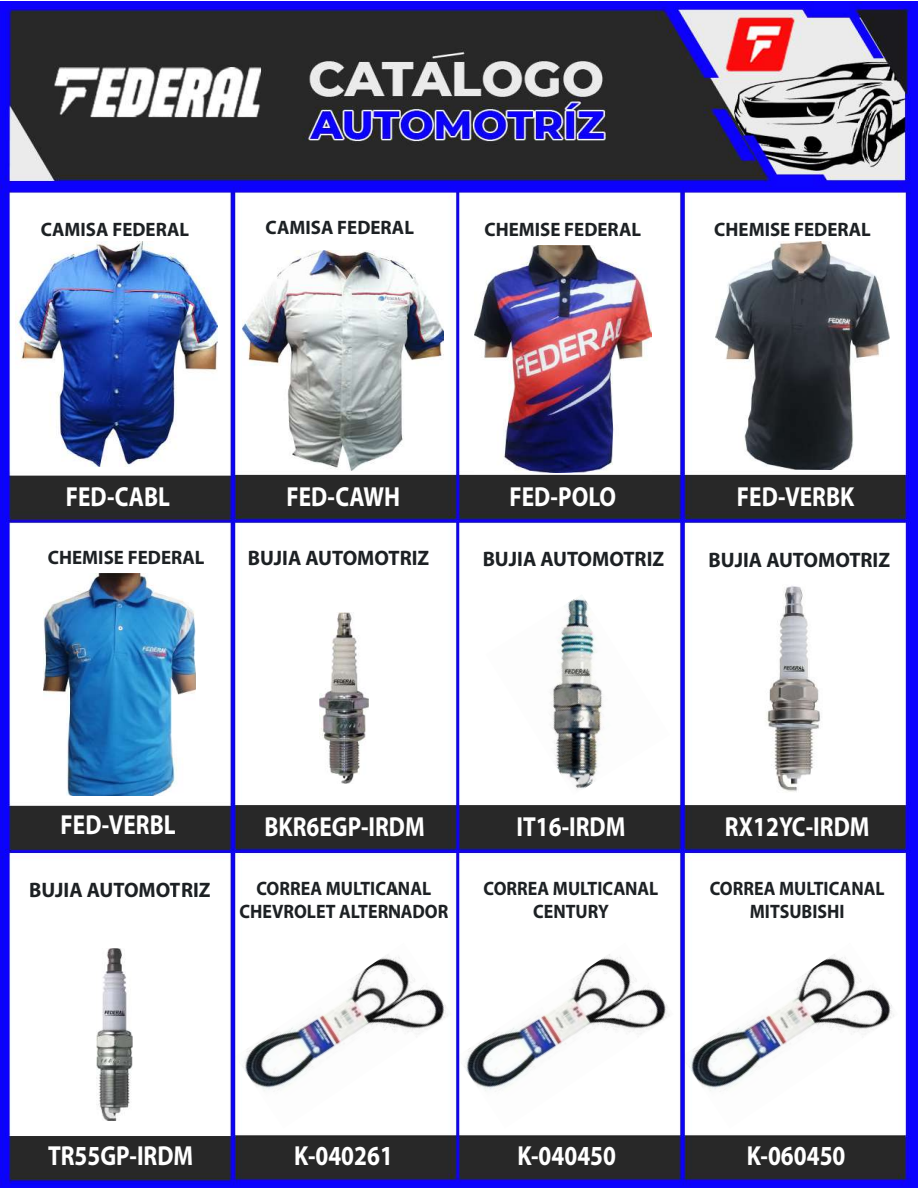
<style>
.page{position:relative;width:918px;height:1188px;background:#fff}
.page>*{position:absolute;margin:0;border:0;box-sizing:border-box;transform-origin:0 0}
.t1{font:27.6px "Myriad Variable Concept";letter-spacing:.205em;color:#fff;scale:.84 1}
.t2{font:21px "Myriad Variable Concept";letter-spacing:.22em;color:#1d2124}
.t3{font:19.5px/23.4px "Myriad Variable Concept";letter-spacing:.23em;color:#1d2124;text-align:center;scale:.92 1}
.t4{font:19.5px "Myriad Variable Concept";letter-spacing:.23em;color:#1d2124}
</style>
<div class="page">
<img style="left:0;top:2px;width:918px;height:1186px">
<img style="left:320px;top:612px;width:48px;height:171px">
<img style="left:486px;top:594px;width:184px;height:201px">
<img style="left:759px;top:584px;width:72px;height:210px">
<img style="left:97px;top:949px;width:36px;height:172px">
<img style="left:235px;top:943px;width:217px;height:185px">
<img style="left:457px;top:943px;width:217px;height:185px">
<img style="left:681px;top:943px;width:217px;height:185px">
<img style="left:474px;top:246px;width:177px;height:227px">
<img style="left:715px;top:242px;width:174px;height:228px">
<img style="left:44px;top:573px;width:152px;height:223px">
<img style="left:243px;top:251px;width:201px;height:219px">
<img style="left:15px;top:242px;width:202px;height:225px">
<p class="t4" style="left:41px;top:218px;width:146px">CAMISA FEDERAL</p>
<p class="t4" style="left:266px;top:216px;width:146px">CAMISA FEDERAL</p>
<p class="t4" style="left:484px;top:218px;width:155px">CHEMISE FEDERAL</p>
<p class="t4" style="left:714px;top:218px;width:155px">CHEMISE FEDERAL</p>
<p class="t1" style="left:66px;top:480px;width:120px">FED-CABL</p>
<p class="t1" style="left:286px;top:480px;width:130px">FED-CAWH</p>
<p class="t1" style="left:509px;top:480px;width:120px">FED-POLO</p>
<p class="t1" style="left:737px;top:480px;width:135px">FED-VERBK</p>
<p class="t4" style="left:48px;top:546px;width:155px">CHEMISE FEDERAL</p>
<p class="t2" style="left:248px;top:546px;width:178px">BUJIA AUTOMOTRIZ</p>
<p class="t2" style="left:483px;top:547px;width:178px">BUJIA AUTOMOTRIZ</p>
<p class="t2" style="left:709px;top:548px;width:178px">BUJIA AUTOMOTRIZ</p>
<p class="t1" style="left:61px;top:809px;width:133px">FED-VERBL</p>
<p class="t1" style="left:265px;top:810px;width:185px">BKR6EGP-IRDM</p>
<p class="t1" style="left:517px;top:811px;width:124px">IT16-IRDM</p>
<p class="t1" style="left:725px;top:811px;width:166px">RX12YC-IRDM</p>
<p class="t2" style="left:29px;top:878px;width:178px">BUJIA AUTOMOTRIZ</p>
<p class="t3" style="left:239px;top:877px;width:224px">CORREA MULTICANAL<br>CHEVROLET ALTERNADOR</p>
<p class="t3" style="left:484px;top:877px;width:188px">CORREA MULTICANAL<br>CENTURY</p>
<p class="t3" style="left:710px;top:877px;width:188px">CORREA MULTICANAL<br>MITSUBISHI</p>
<p class="t1" style="left:48px;top:1139px;width:167px">TR55GP-IRDM</p>
<p class="t1" style="left:294px;top:1139px;width:114px">K-040261</p>
<p class="t1" style="left:517px;top:1139px;width:114px">K-040450</p>
<p class="t1" style="left:747px;top:1139px;width:114px">K-060450</p>
</div>
